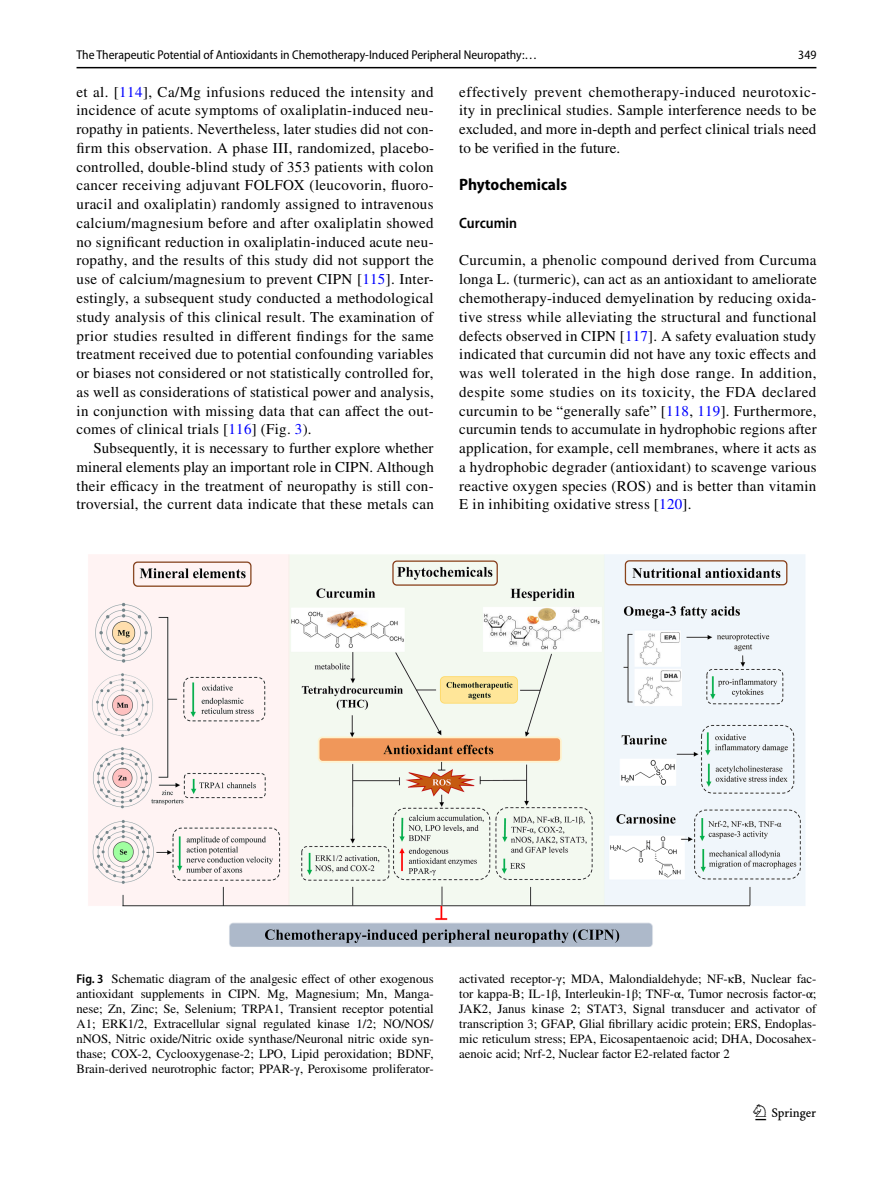
<style>
.page{position:relative;width:893px;height:1187px;background:#fff}
.page>*{position:absolute;margin:0;border:0;box-sizing:border-box;transform-origin:0 0}
.t1{font:22.5px "Springnew Regular 3";color:#000}
.t2{font:700 semi-condensed 16.5px "Myriad Pro";color:#000}
.t3{font:15px/18.8px "STIX";letter-spacing:.02em;color:#000;text-align:justify}
.t4{font:600 semi-condensed 15px "Myriad Pro";color:#000}
.t5{font:12.75px/15px "STIX";color:#000;text-align:justify}
.t6{font:12.75px "Myriad Pro Semi Cn 3";color:#000}
.t7{font:semi-condensed 12.75px "Myriad Pro";color:#000}
.s1{color:#00f}
.s2{font-family:"Myriad Pro";font-weight:600;font-stretch:semi-condensed}
</style>
<div class="page">
<hr style="left:77px;top:67px;width:739px;height:1px;background:#000">
<img style="left:88px;top:554px;width:717px;height:393px">
<p class="t6" style="left:77px;top:48px;width:462px">The Therapeutic Potential of Antioxidants in Chemotherapy‑Induced Peripheral Neuropathy:…</p>
<p class="t7" style="left:798px;top:48px;width:20px">349</p>
<p class="t3" style="left:77px;top:83px;width:359px">et al. [<span class="s1">114</span>], Ca/Mg infusions reduced the intensity and incidence of acute symptoms of oxaliplatin-induced neu&shy;ropathy in patients. Nevertheless, later studies did not con&shy;firm this observation. A phase III, randomized, placebo&shy;controlled, double-blind study of 353 patients with colon cancer receiving adjuvant FOLFOX (leucovorin, fluoro&shy;uracil and oxaliplatin) randomly assigned to intravenous calcium/magnesium before and after oxaliplatin showed no significant reduction in oxaliplatin-induced acute neu&shy;ropathy, and the results of this study did not support the use of calcium/magnesium to prevent CIPN [<span class="s1">115</span>]. Inter&shy;estingly, a subsequent study conducted a methodological study analysis of this clinical result. The examination of prior studies resulted in different findings for the same treatment received due to potential confounding variables or biases not considered or not statistically controlled for, as well as considerations of statistical power and analysis, in conjunction with missing data that can affect the out&shy;comes of clinical trials [<span class="s1">116</span>] (Fig. <span class="s1">3</span>).</p>
<p class="t3" style="left:77px;top:439px;width:359px;text-indent:17px">Subsequently, it is necessary to further explore whether mineral elements play an important role in CIPN. Although their efficacy in the treatment of neuropathy is still con&shy;troversial, the current data indicate that these metals can</p>
<p class="t3" style="left:459px;top:83px;width:359px">effectively prevent chemotherapy-induced neurotoxic&shy;ity in preclinical studies. Sample interference needs to be excluded, and more in-depth and perfect clinical trials need to be verified in the future.</p>
<p class="t2" style="left:459px;top:176px;width:109px">Phytochemicals</p>
<p class="t4" style="left:459px;top:215px;width:59px">Curcumin</p>
<p class="t3" style="left:459px;top:252px;width:359px">Curcumin, a phenolic compound derived from Curcuma longa L. (turmeric), can act as an antioxidant to ameliorate chemotherapy-induced demyelination by reducing oxida&shy;tive stress while alleviating the structural and functional defects observed in CIPN [<span class="s1">117</span>]. A safety evaluation study indicated that curcumin did not have any toxic effects and was well tolerated in the high dose range. In addition, despite some studies on its toxicity, the FDA declared curcumin to be “generally safe” [<span class="s1">118</span>, <span class="s1">119</span>]. Furthermore, curcumin tends to accumulate in hydrophobic regions after application, for example, cell membranes, where it acts as a hydrophobic degrader (antioxidant) to scavenge various reactive oxygen species (ROS) and is better than vitamin E in inhibiting oxidative stress [<span class="s1">120</span>].</p>
<p class="t5" style="left:77px;top:972px;width:359px"><span class="s2">Fig. 3</span> Schematic diagram of the analgesic effect of other exogenous antioxidant supplements in CIPN. Mg, Magnesium; Mn, Manga&shy;nese; Zn, Zinc; Se, Selenium; TRPA1, Transient receptor potential A1; ERK1/2, Extracellular signal regulated kinase 1/2; NO/NOS/ nNOS, Nitric oxide/Nitric oxide synthase/Neuronal nitric oxide syn&shy;thase; COX-2, Cyclooxygenase-2; LPO, Lipid peroxidation; BDNF, Brain-derived neurotrophic factor; PPAR-γ, Peroxisome proliferator-</p>
<p class="t5" style="left:459px;top:972px;width:359px">activated receptor-γ; MDA, Malondialdehyde; NF-κB, Nuclear fac&shy;tor kappa-B; IL-1β, Interleukin-1β; TNF-α, Tumor necrosis factor-α; JAK2, Janus kinase 2; STAT3, Signal transducer and activator of transcription 3; GFAP, Glial fibrillary acidic protein; ERS, Endoplas&shy;mic reticulum stress; EPA, Eicosapentaenoic acid; DHA, Docosahex&shy;aenoic acid; Nrf-2, Nuclear factor E2-related factor 2</p>
<h1 class="t1" style="left:755px;top:1104px;width:62px">1 3</h1>
</div>
